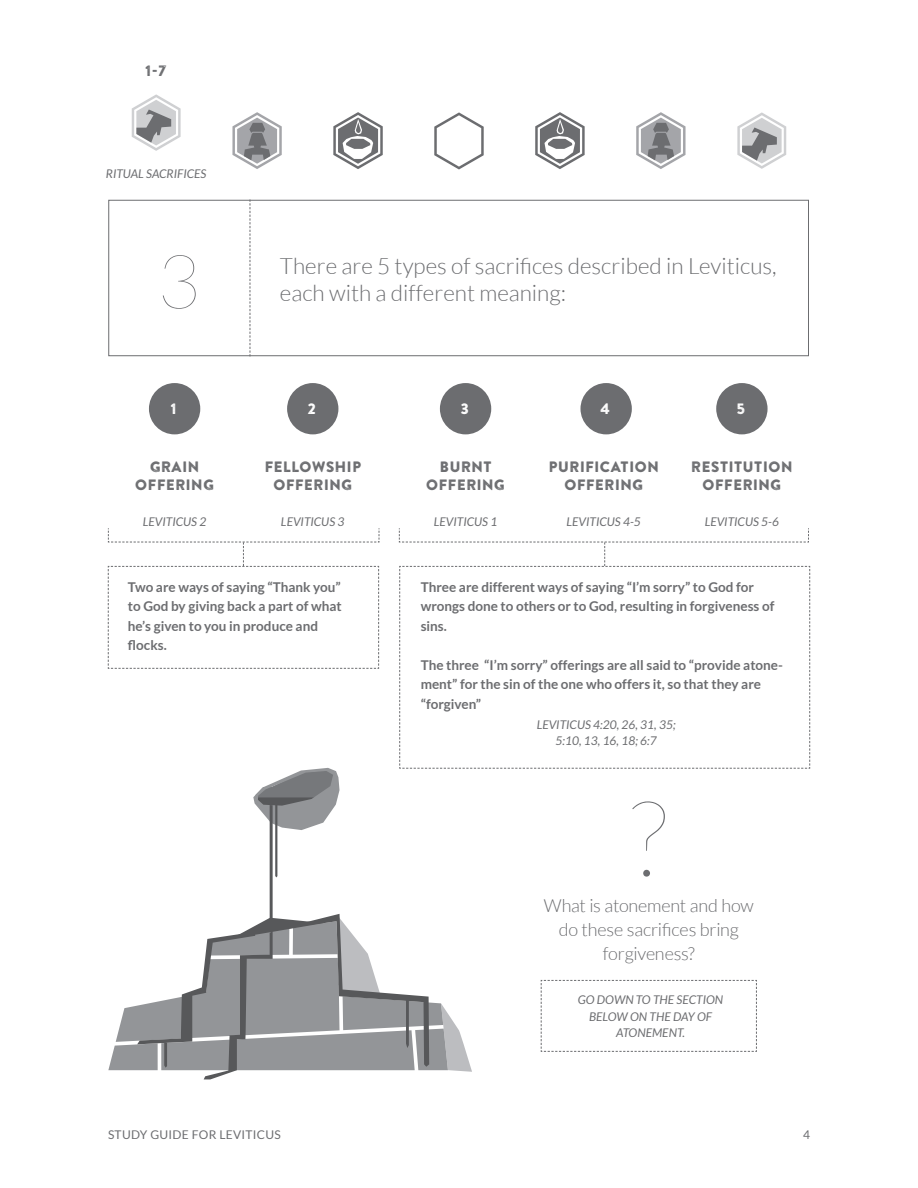
<style>
.page{position:relative;width:918px;height:1188px;background:#fff}
.page>*{position:absolute;margin:0;border:0;box-sizing:border-box;transform-origin:0 0}
.t1{font:100 105px "Lato";color:#6c6d70}
.t2{font:100 75px "Lato";color:#6c6d70}
.t3{font:300 22.5px "Lato";color:#6c6d70}
.t4{font:300 18px/24px "Lato";letter-spacing:-.01em;color:#6c6d70;text-align:center}
.t5{font:15px/18px "Brandon Printed One";color:#6c6d70;text-align:center}
.t6{font:15px "Brandon Printed One";color:#fff}
.t7{font:700 13.5px/19.5px "Lato";color:#6c6d70}
.t8{font:italic 12px/16.5px "Lato";color:#6c6d70;text-align:center}
.t9{font:12px "Lato";letter-spacing:.025em;color:#6c6d70}
</style>
<div class="page">
<svg style="left:540px;top:980px;width:217px;height:72px"></svg>
<div style="left:108px;top:200px;width:701px;height:156px;border:1px solid #6c6d70"></div>
<svg style="left:250px;top:200px;width:1px;height:156px"></svg>
<svg style="left:108px;top:528px;width:272px;height:141px"></svg>
<svg style="left:399px;top:528px;width:411px;height:241px"></svg>
<svg style="left:535px;top:112px;width:50px;height:57px"></svg>
<svg style="left:333px;top:112px;width:50px;height:57px"></svg>
<svg style="left:232px;top:112px;width:50px;height:57px"></svg>
<svg style="left:636px;top:112px;width:50px;height:57px"></svg>
<svg style="left:132px;top:94px;width:49px;height:57px"></svg>
<svg style="left:737px;top:112px;width:49px;height:57px"></svg>
<svg style="left:434px;top:112px;width:50px;height:57px"></svg>
<div style="left:149px;top:383px;width:51px;height:51px;background:#6c6d70;border-radius:50%"></div>
<div style="left:440px;top:383px;width:51px;height:51px;background:#6c6d70;border-radius:50%"></div>
<div style="left:287px;top:383px;width:51px;height:51px;background:#6c6d70;border-radius:50%"></div>
<div style="left:580px;top:383px;width:52px;height:51px;background:#6c6d70;border-radius:50%"></div>
<div style="left:716px;top:383px;width:52px;height:51px;background:#6c6d70;border-radius:50%"></div>
<hr style="left:270px;top:805px;width:3px;height:126px;background:#57585a">
<svg style="left:253px;top:768px;width:87px;height:109px"></svg>
<svg style="left:108px;top:914px;width:364px;height:165px"></svg>
<p class="t5" style="left:145px;top:62px;width:23px">1-7</p>
<p class="t8" style="left:106px;top:166px;width:102px">RITUAL SACRIFICES</p>
<h2 class="t2" style="left:157px;top:234px;width:45px">3</h2>
<h3 class="t3" style="left:280px;top:251px;width:498px">There are 5 types of sacrifices described in Leviticus,</h3>
<h3 class="t3" style="left:280px;top:278px;width:288px">each with a different meaning:</h3>
<p class="t6" style="left:170px;top:398px;width:8px">1</p>
<p class="t6" style="left:308px;top:398px;width:10px">2</p>
<p class="t6" style="left:460px;top:398px;width:10px">3</p>
<p class="t6" style="left:600px;top:398px;width:12px">4</p>
<p class="t6" style="left:737px;top:398px;width:10px">5</p>
<p class="t5" style="left:135px;top:457px;width:81px">GRAIN<br>OFFERING</p>
<p class="t8" style="left:143px;top:513px;width:65px">LEVITICUS 2</p>
<p class="t5" style="left:264px;top:457px;width:98px">FELLOWSHIP<br>OFFERING</p>
<p class="t8" style="left:281px;top:513px;width:65px">LEVITICUS 3</p>
<p class="t5" style="left:426px;top:457px;width:81px">BURNT<br>OFFERING</p>
<p class="t8" style="left:434px;top:513px;width:65px">LEVITICUS 1</p>
<p class="t5" style="left:548px;top:457px;width:112px">PURIFICATION<br>OFFERING</p>
<p class="t8" style="left:567px;top:513px;width:76px">LEVITICUS 4-5</p>
<p class="t5" style="left:691px;top:457px;width:103px">RESTITUTION<br>OFFERING</p>
<p class="t8" style="left:705px;top:513px;width:76px">LEVITICUS 5-6</p>
<p class="t7" style="left:128px;top:577px;width:215px">Two are ways of saying “Thank you” to God by giving back a part of what he’s given to you in produce and flocks.</p>
<p class="t7" style="left:421px;top:577px;width:355px">Three are different ways of saying “I’m sorry” to God for wrongs done to others or to God, resulting in forgiveness of sins.</p>
<p class="t7" style="left:421px;top:655px;width:364px">The three “I’m sorry” offerings are all said to “provide atone&shy;ment” for the sin of the one who offers it, so that they are “forgiven”</p>
<p class="t8" style="left:537px;top:716px;width:140px">LEVITICUS 4:20, 26, 31, 35;<br>5:10, 13, 16, 18; 6:7</p>
<h1 class="t1" style="left:631px;top:772px;width:38px">?</h1>
<h3 class="t4" style="left:544px;top:893px;width:212px">What is atonement and how do these sacrifices bring forgiveness?</h3>
<p class="t8" style="left:578px;top:991px;width:147px">GO DOWN TO THE SECTION<br>BELOW ON THE DAY OF<br>ATONEMENT.</p>
<p class="t9" style="left:108px;top:1127px;width:174px">STUDY GUIDE FOR LEVITICUS</p>
<p class="t9" style="left:803px;top:1127px;width:8px">4</p>
</div>
